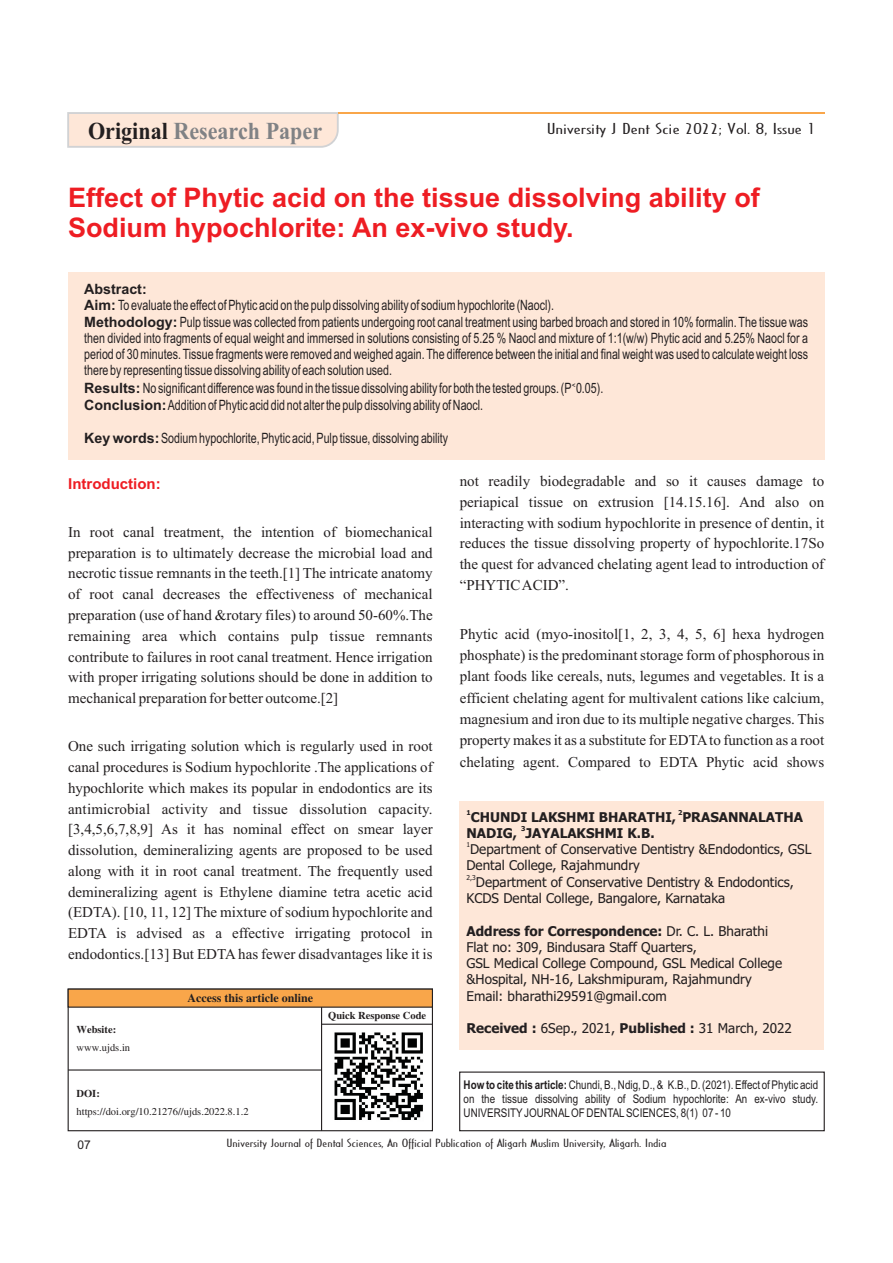
<style>
.page{position:relative;width:893px;height:1263px;background:#fff}
.page>*{position:absolute;margin:0;border:0;box-sizing:border-box;transform-origin:0 0}
.t1{font:700 27px/30.2px "Arial";color:#ee1d23}
.t2{font:700 24.45px "Times New Roman";color:#808285;scale:.91 1}
.t3{font:15px/20.7px "Times New Roman";color:#231f20;text-align:justify}
.t4{font:15px "Cassandra";color:#231f20;scale:1.66 1}
.t5{font:700 15px "Arial";color:#ee1d23}
.t6{font:14.25px/16px "Arial Th";color:#231f20}
.t7{font:700 14.25px "Arial";color:#231f20}
.t8{font:13.5px/16.4px "Tahoma";color:#231f20}
.t9{font:700 13.5px "Tahoma";color:#231f20}
.t10{font:12px/13.6px "Arial Narrow";color:#231f20;text-align:justify}
.t11{font:700 12px "Times New Roman";color:#231f20}
.t12{font:12px "Arial";color:#231f20}
.t13{font:11.25px "Cassandra";color:#231f20;scale:1.51 1}
.t14{font:10.5px "Times New Roman";color:#231f20}
.t15{font:700 10.5px "Times New Roman";color:#231f20}
.t16{font:6.75px "Tahoma";color:#231f20}
.t17{font:700 6.75px "Tahoma";color:#231f20}
.s1{color:#231f20}
.s2{font-family:"Arial";font-weight:700}
.s3{font-family:"Arial Unicode MS"}
.s4{font-weight:700}
</style>
<div class="page">
<div style="left:68px;top:272px;width:756px;height:187px;background:#fee7d8"></div>
<div style="left:68px;top:988px;width:365px;height:143px;border:1px solid #231f20"></div>
<svg style="left:67px;top:988px;width:366px;height:20px;background:#dc9649"></svg>
<hr style="left:321px;top:1007px;width:1px;height:124px;background:#231f20">
<hr style="left:68px;top:1069px;width:254px;height:1px;background:#231f20">
<hr style="left:322px;top:1024px;width:111px;height:1px;background:#231f20">
<div style="left:459px;top:1071px;width:366px;height:60px;border:1px solid #231f20"></div>
<div style="left:460px;top:801px;width:364px;height:248px;background:#fee7d8"></div>
<svg style="left:67px;top:112px;width:272px;height:36px;background:#f8e4d8"></svg>
<hr style="left:338px;top:112px;width:486px;height:2px;background:#f9a64a">
<img style="left:334px;top:1032px;width:89px;height:88px">
<h2 class="t2" style="left:88px;top:122px;width:259px"><span class="s1">Original</span> Research Paper</h2>
<p class="t4" style="left:547px;top:121px;width:164px">University J Dent Scie 2022; Vol. 8, Issue 1</p>
<h1 class="t1" style="left:68px;top:185px;width:693px">Effect of Phytic acid on the tissue dissolving ability of<br>Sodium hypochlorite: An ex-vivo study.</h1>
<p class="t7" style="left:84px;top:284px;width:64px">Abstract:</p>
<p class="t6" style="left:84px;top:299px;width:725px"><span class="s2">Aim:</span> To evaluate the effect of Phytic acid on the pulp dissolving ability of sodium hypochlorite (Naocl).<br><span class="s2">Methodology:</span> Pulp tissue was collected from patients undergoing root canal treatment using barbed broach and stored in 10% formalin. The tissue was then divided into fragments of equal weight and immersed in solutions consisting of 5.25 % Naocl and mixture of 1:1(w/w) Phytic acid and 5.25% Naocl for a period of 30 minutes. Tissue fragments were removed and weighed again. The difference between the initial and final weight was used to calculate weight loss there by representing tissue dissolving ability of each solution used.</p>
<p class="t6" style="left:84px;top:381px;width:521px;line-height:17.1px"><span class="s2">Results:</span> No significant difference was found in the tissue dissolving ability for both the tested groups. (P<span class="s3">?</span>0.05).<br><span class="s2">Conclusion:</span>Addition of Phytic acid did not alter the pulp dissolving ability of Naocl.</p>
<p class="t6" style="left:84px;top:431px;width:366px"><span class="s2">Key words:</span>Sodium hypochlorite, Phytic acid, Pulp tissue, dissolving ability</p>
<p class="t3" style="left:460px;top:472px;width:366px">not readily biodegradable and so it causes damage to periapical tissue on extrusion [14.15.16]. And also on interacting with sodium hypochlorite in presence of dentin, it reduces the tissue dissolving property of hypochlorite.17So the quest for advanced chelating agent lead to introduction of “PHYTIC ACID”.</p>
<p class="t3" style="left:460px;top:624px;width:366px;line-height:21.3px">Phytic acid (myo-inositol[1, 2, 3, 4, 5, 6] hexa hydrogen phosphate) is the predominant storage form of phosphorous in plant foods like cereals, nuts, legumes and vegetables. It is a efficient chelating agent for multivalent cations like calcium, magnesium and iron due to its multiple negative charges. This property makes it as a substitute for EDTAto function as a root chelating agent. Compared to EDTA Phytic acid shows</p>
<p class="t5" style="left:68px;top:478px;width:94px">Introduction:</p>
<p class="t3" style="left:68px;top:523px;width:366px">In root canal treatment, the intention of biomechanical preparation is to ultimately decrease the microbial load and necrotic tissue remnants in the teeth.[1] The intricate anatomy of root canal decreases the effectiveness of mechanical preparation (use of hand &amp;rotary files) to around 50-60%.The remaining area which contains pulp tissue remnants contribute to failures in root canal treatment. Hence irrigation with proper irrigating solutions should be done in addition to mechanical preparation for better outcome.[2]</p>
<p class="t3" style="left:68px;top:737px;width:366px">One such irrigating solution which is regularly used in root canal procedures is Sodium hypochlorite .The applications of hypochlorite which makes its popular in endodontics are its antimicrobial activity and tissue dissolution capacity. [3,4,5,6,7,8,9] As it has nominal effect on smear layer dissolution, demineralizing agents are proposed to be used along with it in root canal treatment. The frequently used demineralizing agent is Ethylene diamine tetra acetic acid (EDTA). [10, 11, 12] The mixture of sodium hypochlorite and EDTA is advised as a effective irrigating protocol in endodontics.[13] But EDTA has fewer disadvantages like it is</p>
<p class="t11" style="left:188px;top:994px;width:127px">Access this article online</p>
<p class="t17" style="left:466px;top:809px;width:6px">1</p>
<p class="t17" style="left:678px;top:809px;width:6px">2</p>
<p class="t9" style="left:471px;top:811px;width:334px">CHUNDI LAKSHMI BHARATHI, PRASANNALATHA</p>
<p class="t17" style="left:521px;top:826px;width:6px">3</p>
<p class="t9" style="left:466px;top:827px;width:190px">NADIG, JAYALAKSHMI K.B.</p>
<p class="t16" style="left:466px;top:842px;width:5px">1</p>
<p class="t8" style="left:466px;top:842px;width:346px">Department of Conservative Dentistry &amp;Endodontics, GSL<br>Dental College, Rajahmundry</p>
<p class="t16" style="left:466px;top:875px;width:11px">2,3</p>
<p class="t8" style="left:466px;top:875px;width:329px;text-indent:9px">Department of Conservative Dentistry &amp; Endodontics,<br>KCDS Dental College, Bangalore, Karnataka</p>
<p class="t8" style="left:466px;top:924px;width:317px"><span class="s4">Address for Correspondence:</span> Dr. C. L. Bharathi Flat no: 309, Bindusara Staff Quarters,<br>GSL Medical College Compound, GSL Medical College &amp;Hospital, NH-16, Lakshmipuram, Rajahmundry Email: bharathi29591@gmail.com</p>
<p class="t8" style="left:466px;top:1021px;width:327px"><span class="s4">Received :</span> 6Sep., 2021, <span class="s4">Published :</span> 31 March, 2022</p>
<p class="t15" style="left:328px;top:1012px;width:100px">Quick Response Code</p>
<p class="t15" style="left:77px;top:1026px;width:41px">Website:</p>
<p class="t14" style="left:77px;top:1044px;width:55px">www.ujds.in</p>
<p class="t15" style="left:77px;top:1089px;width:25px">DOI:</p>
<p class="t14" style="left:77px;top:1107px;width:174px">https://doi.org/10.21276//ujds.2022.8.1.2</p>
<p class="t10" style="left:464px;top:1079px;width:356px"><span class="s4">How to cite this article:</span> Chundi, B., Ndig, D., &amp; K.B., D. (2021). Effect of Phytic acid on the tissue dissolving ability of Sodium hypochlorite: An ex-vivo study.<br>UNIVERSITYJOURNALOF DENTALSCIENCES, 8(1) 07 - 10</p>
<p class="t12" style="left:77px;top:1140px;width:15px">07</p>
<p class="t13" style="left:227px;top:1138px;width:293px">University Journal of Dental Sciences, An Official Publication of Aligarh Muslim University, Aligarh. India</p>
</div>
